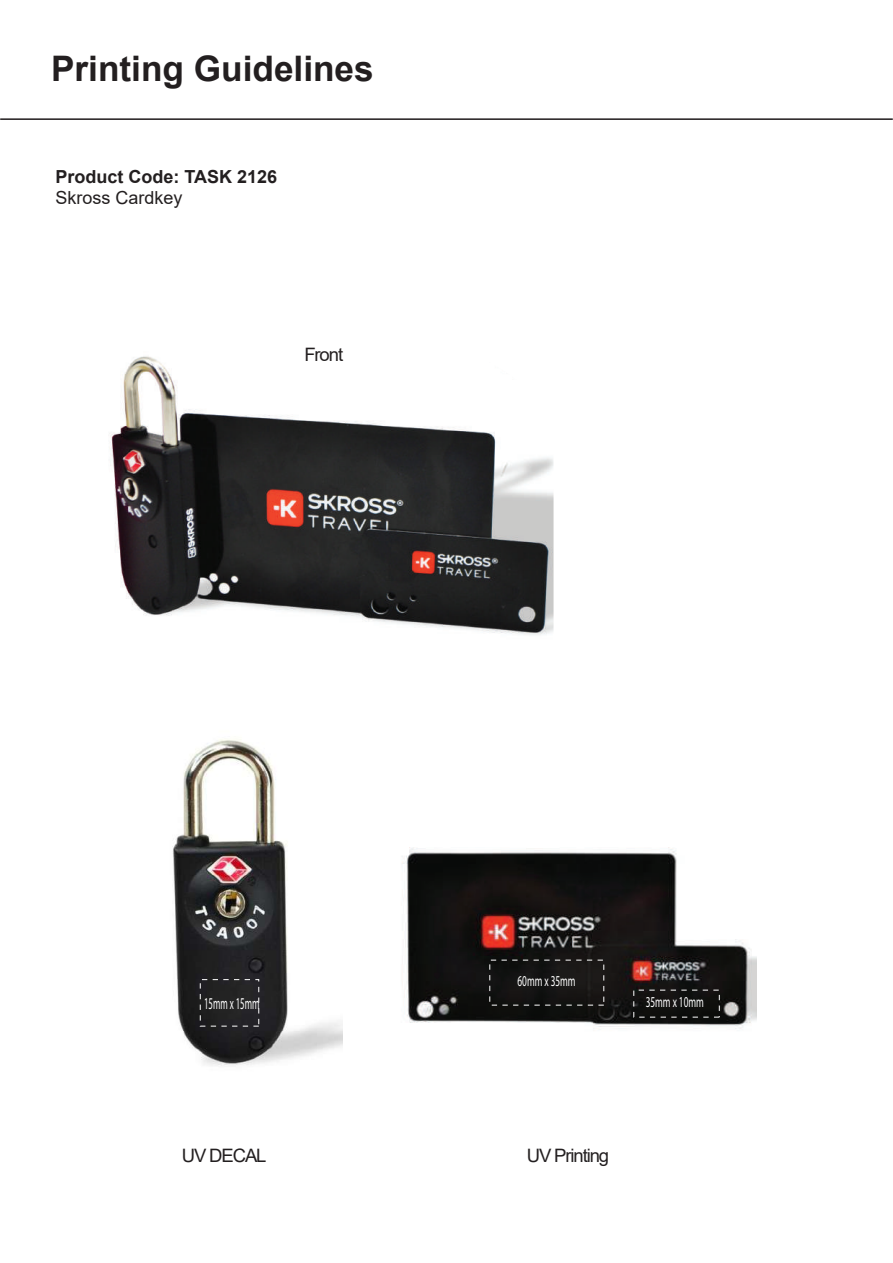
<style>
.page{position:relative;width:893px;height:1263px;background:#fff}
.page>*{position:absolute;margin:0;border:0;box-sizing:border-box;transform-origin:0 0}
.t1{font:700 35.25px "Arial";color:#231f20}
.t2{font:18.45px "Arial";letter-spacing:-.06em;color:#231f20}
.t3{font:700 18px "Arial";color:#231f20}
.t4{font:18px "Arial";color:#231f20}
.t5{font:16.5px "Myriad Pro";color:#fff;scale:.53 1}
.t6{font:15.15px "Myriad Pro";color:#fff;scale:.61 1}
</style>
<div class="page">
<img style="left:110px;top:356px;width:444px;height:279px">
<hr style="left:0;top:118px;width:893px;height:2px;background:#231f20">
<img style="left:172px;top:739px;width:170px;height:327px">
<img style="left:402px;top:847px;width:354px;height:182px">
<h1 class="t1" style="left:51px;top:44px;width:324px">Printing Guidelines</h1>
<p class="t3" style="left:56px;top:164px;width:223px">Product Code: TASK 2126</p>
<p class="t4" style="left:56px;top:185px;width:129px">Skross Cardkey</p>
<p class="t2" style="left:304px;top:341px;width:40px">Front</p>
<p class="t5" style="left:204px;top:993px;width:106px">15mm x 15mm</p>
<p class="t6" style="left:518px;top:971px;width:97px">60mm x 35mm</p>
<p class="t6" style="left:646px;top:993px;width:97px">35mm x 10mm</p>
<p class="t2" style="left:182px;top:1143px;width:86px">UV DECAL</p>
<p class="t2" style="left:527px;top:1143px;width:84px">UV Printing</p>
</div>
